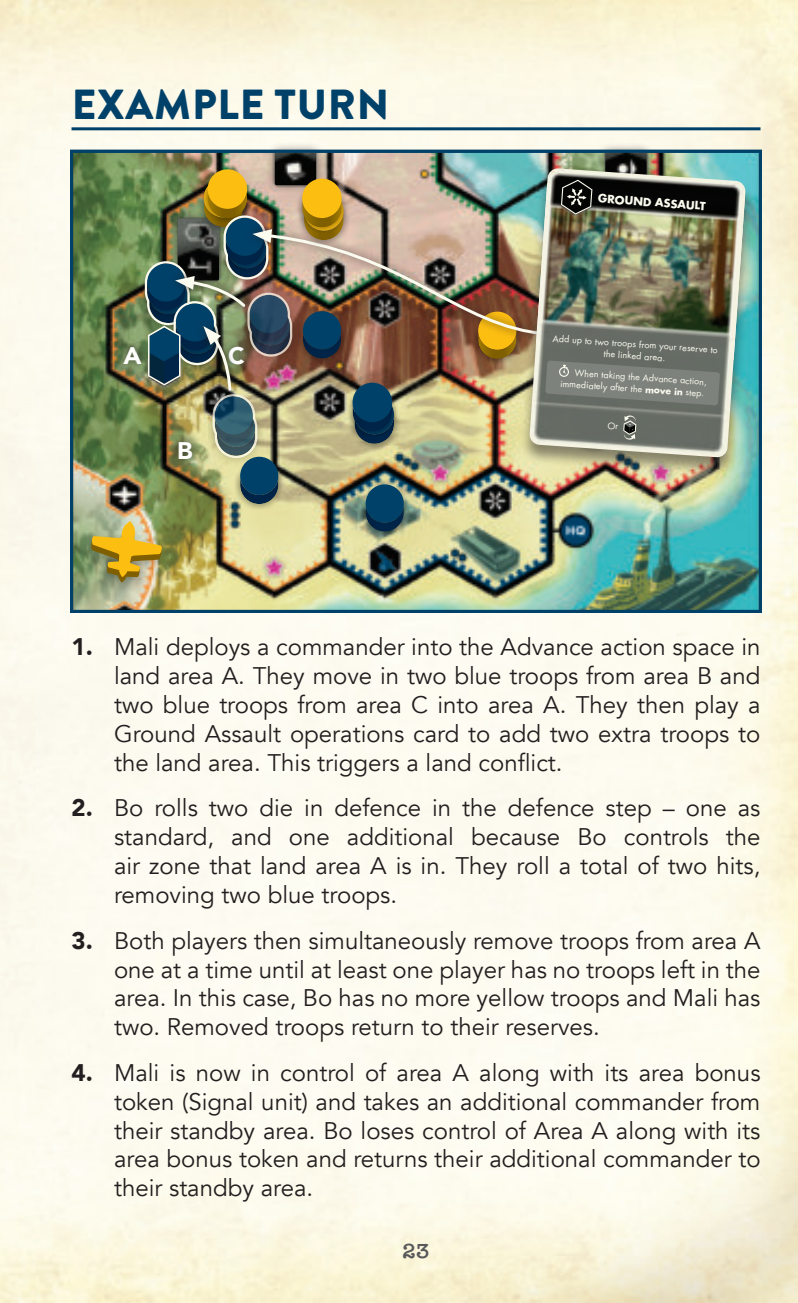
<style>
.page{position:relative;width:798px;height:1303px;background:#fff}
.page>*{position:absolute;margin:0;border:0;box-sizing:border-box;transform-origin:0 0}
.t1{font:900 42px "Brandon Grotesque";letter-spacing:.02em;color:#00416a}
.t2{font:24px/28.8px "Avenir";color:#231f20;text-align:justify}
.t3{font:900 24px "Avenir";color:#fff}
.t4{font:600 21px "American Typewriter";color:#57585a}
.t5{font:700 11.1px "Futura Std";color:#fcfbf0}
.t6{font:9px/11.7px "Futura Std";color:#fcfbf0;text-align:center}
.s1{font-weight:700}
.s2{font-weight:900}
</style>
<div class="page">
<hr style="left:72px;top:127px;width:688px;height:3px;background:#00416a">
<img style="left:74px;top:154px;width:684px;height:455px">
<img style="left:200px;top:163px;width:55px;height:6px">
<div style="left:596px;top:142px;width:59px;height:52px;background:#231f20;opacity:.5"></div>
<img style="left:605px;top:154px;width:41px;height:14px">
<div style="left:265px;top:141px;width:60px;height:53px;background:#231f20;opacity:.5"></div>
<img style="left:275px;top:154px;width:41px;height:15px">
<div style="left:520px;top:169px;width:235px;height:307px;background:#231f20;opacity:.5"></div>
<img style="left:69px;top:489px;width:115px;height:115px">
<div style="left:70px;top:150px;width:692px;height:463px;border:3px solid #00416a"></div>
<svg style="left:382px;top:0;width:34px;height:1px"></svg>
<svg style="left:382px;top:1302px;width:34px;height:1px"></svg>
<img style="left:91px;top:169px;width:655px;height:413px">
<h1 class="t1" style="left:72px;top:84px;width:319px">EXAMPLE TURN</h1>
<p class="t5" style="left:598px;top:192px;width:109px;rotate:4deg">GROUND ASSAULT</p>
<p class="t3" style="left:123px;top:345px;width:19px">A</p>
<p class="t3" style="left:177px;top:440px;width:17px">B</p>
<p class="t3" style="left:228px;top:345px;width:18px">C</p>
<p class="t6" style="left:553px;top:333px;width:167px;rotate:4deg">Add up to two troops from your reserve to the linked area.</p>
<p class="t6" style="left:561px;top:366px;width:148px;text-align:right;rotate:4deg">When taking the Advance action, immediately after the <span class="s1">move in</span> step.</p>
<p class="t2" style="left:114px;top:635px;width:648px;text-indent:-43px"><span class="s2">1.</span> Mali deploys a commander into the Advance action space in land area A. They move in two blue troops from area B and two blue troops from area C into area A. They then play a Ground Assault operations card to add two extra troops to the land area. This triggers a land conflict.</p>
<p class="t2" style="left:114px;top:796px;width:648px;text-indent:-43px"><span class="s2">2.</span> Bo rolls two die in defence in the defence step – one as standard, and one additional because Bo controls the air zone that land area A is in. They roll a total of two hits, removing two blue troops.</p>
<p class="t2" style="left:114px;top:928px;width:648px;text-indent:-43px"><span class="s2">3.</span> Both players then simultaneously remove troops from area A one at a time until at least one player has no troops left in the area. In this case, Bo has no more yellow troops and Mali has two. Removed troops return to their reserves.</p>
<p class="t2" style="left:114px;top:1060px;width:648px;text-indent:-43px"><span class="s2">4.</span> Mali is now in control of area A along with its area bonus token (Signal unit) and takes an additional commander from their standby area. Bo loses control of Area A along with its area bonus token and returns their additional commander to their standby area.</p>
<p class="t4" style="left:403px;top:1238px;width:28px">23</p>
</div>
